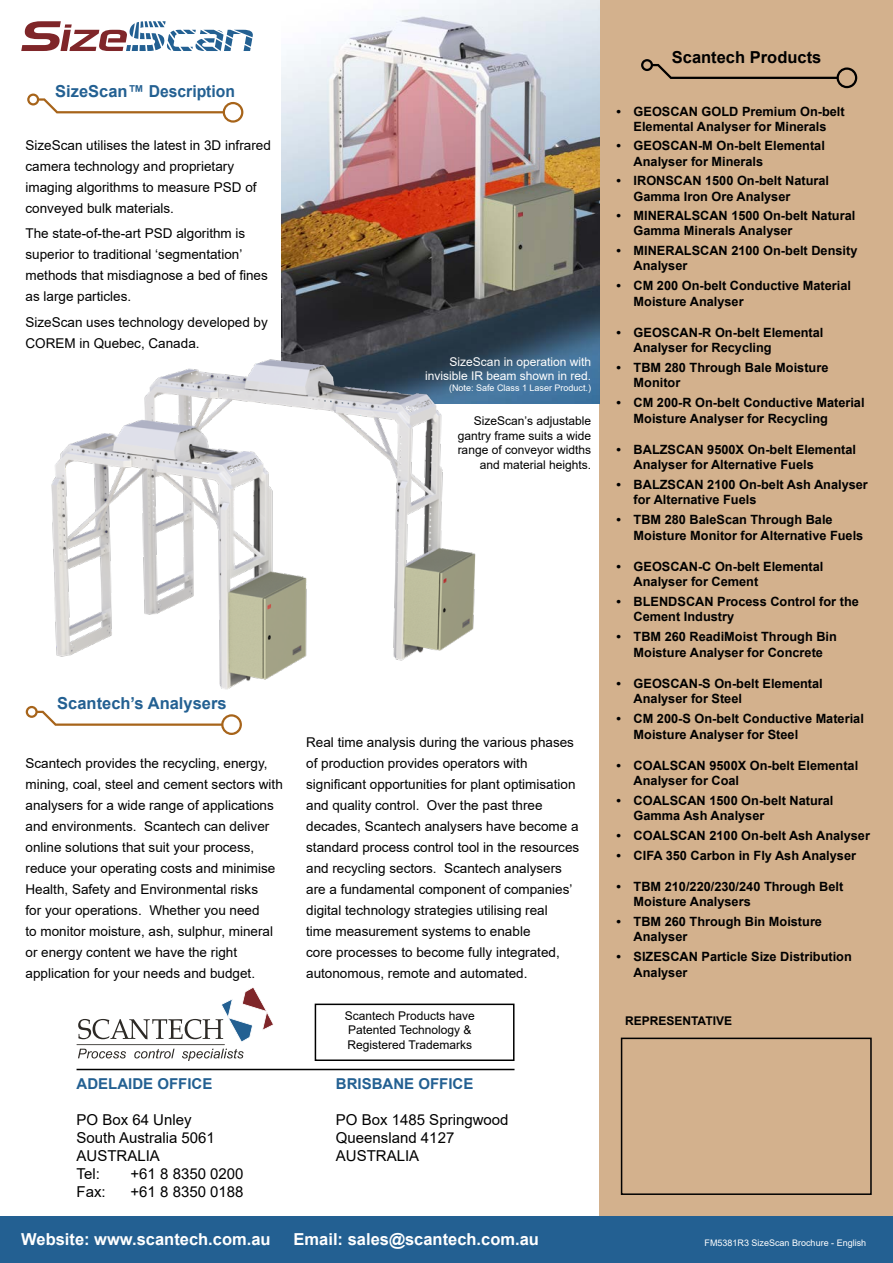
<style>
.page{position:relative;width:893px;height:1263px;background:#fff}
.page>*{position:absolute;margin:0;border:0;box-sizing:border-box;transform-origin:0 0}
.t1{font:700 16.5px "Arial";color:#fff}
.t2{font:700 16.5px "Arial";color:#236092}
.t3{font:700 16.5px "Arial";color:#000}
.t4{font:15px/18px "Arial";color:#000}
.t5{font:700 15px "Arial";color:#236092}
.t6{font:13.5px/21px "Arial";color:#000}
.t7{font:700 12.75px/15.3px "Arial";color:#000}
.t8{font:12px/14.4px "Arial";color:#000}
.t9{font:12px/14.4px "Arial";color:#fff;text-align:right}
.t10{font:700 12px "Arial";color:#000}
.t11{font:9px "Arial";color:#fff}
</style>
<div class="page">
<div style="left:600px;top:0;width:293px;height:1220px;background:#d3b18d"></div>
<div style="left:0;top:1216px;width:893px;height:47px;background:#236092"></div>
<svg style="left:78px;top:1049px;width:48px;height:9px"></svg>
<svg style="left:134px;top:1049px;width:41px;height:9px"></svg>
<svg style="left:182px;top:1049px;width:62px;height:12px"></svg>
<svg style="left:78px;top:987px;width:195px;height:55px"></svg>
<hr style="left:77px;top:1044px;width:148px;height:1px;background:#2d2a26">
<div style="left:315px;top:1003px;width:199px;height:58px;border:2px solid #000"></div>
<img style="left:281px;top:0;width:319px;height:404px">
<img style="left:25px;top:340px;width:481px;height:374px">
<svg style="left:641px;top:59px;width:216px;height:29px"></svg>
<svg style="left:26px;top:706px;width:216px;height:29px"></svg>
<svg style="left:27px;top:94px;width:216px;height:29px"></svg>
<hr style="left:77px;top:1069px;width:437px;height:1px;background:#000">
<div style="left:621px;top:1037px;width:251px;height:158px;border:2px solid #000"></div>
<svg style="left:21px;top:21px;width:232px;height:30px"></svg>
<p class="t2" style="left:55px;top:80px;width:181px">SizeScan™ Description</p>
<p class="t6" style="left:26px;top:135px;width:247px">SizeScan utilises the latest in 3D infrared camera technology and proprietary imaging algorithms to measure PSD of conveyed bulk materials.</p>
<p class="t6" style="left:26px;top:223px;width:244px">The state-of-the-art PSD algorithm is superior to traditional ‘segmentation’ methods that misdiagnose a bed of fines as large particles.</p>
<p class="t6" style="left:26px;top:311px;width:244px">SizeScan uses technology developed by<br>COREM in Quebec, Canada.</p>
<p class="t9" style="left:425px;top:354px;width:167px">SizeScan in operation with invisible IR beam shown in red.</p>
<p class="t11" style="left:449px;top:382px;width:144px">(Note: Safe Class 1 Laser Product.)</p>
<p class="t8" style="left:458px;top:414px;width:135px;text-align:right">SizeScan’s adjustable gantry frame suits a wide range of conveyor widths and material heights.</p>
<p class="t2" style="left:57px;top:692px;width:171px">Scantech’s Analysers</p>
<p class="t6" style="left:26px;top:753px;width:259px">Scantech provides the recycling, energy, mining, coal, steel and cement sectors with analysers for a wide range of applications and environments. Scantech can deliver online solutions that suit your process, reduce your operating costs and minimise Health, Safety and Environmental risks<br>for your operations. Whether you need<br>to monitor moisture, ash, sulphur, mineral or energy content we have the right application for your needs and budget.</p>
<p class="t5" style="left:77px;top:1073px;width:137px">ADELAIDE OFFICE</p>
<p class="t4" style="left:77px;top:1110px;width:140px">PO Box 64 Unley<br>South Australia 5061<br>AUSTRALIA<br>Tel:</p>
<p class="t4" style="left:131px;top:1164px;width:115px">+61 8 8350 0200</p>
<p class="t4" style="left:77px;top:1182px;width:31px">Fax:</p>
<p class="t4" style="left:131px;top:1182px;width:115px">+61 8 8350 0188</p>
<p class="t6" style="left:306px;top:732px;width:275px">Real time analysis during the various phases of production provides operators with significant opportunities for plant optimisation and quality control. Over the past three decades, Scantech analysers have become a standard process control tool in the resources and recycling sectors. Scantech analysers are a fundamental component of companies’ digital technology strategies utilising real<br>time measurement systems to enable<br>core processes to become fully integrated, autonomous, remote and automated.</p>
<p class="t8" style="left:345px;top:1008px;width:132px">Scantech Products have<br>Patented Technology &amp;<br>Registered Trademarks</p>
<p class="t5" style="left:336px;top:1073px;width:139px">BRISBANE OFFICE</p>
<p class="t4" style="left:336px;top:1111px;width:174px">PO Box 1485 Springwood<br>Queensland 4127<br>AUSTRALIA</p>
<p class="t3" style="left:672px;top:46px;width:151px">Scantech Products</p>
<p class="t7" style="left:617px;top:104px;width:230px;text-align:center">• GEOSCAN GOLD Premium On-belt<br>Elemental Analyser for Minerals</p>
<p class="t7" style="left:634px;top:138px;width:193px;text-indent:-17px">• GEOSCAN-M On-belt Elemental<br>Analyser for Minerals</p>
<p class="t7" style="left:634px;top:173px;width:197px;text-indent:-17px">• IRONSCAN 1500 On-belt Natural<br>Gamma Iron Ore Analyser</p>
<p class="t7" style="left:634px;top:208px;width:223px;text-indent:-17px">• MINERALSCAN 1500 On-belt Natural<br>Gamma Minerals Analyser</p>
<p class="t7" style="left:634px;top:243px;width:225px;text-indent:-17px">• MINERALSCAN 2100 On-belt Density<br>Analyser</p>
<p class="t7" style="left:634px;top:277px;width:219px;line-height:16.2px;text-indent:-17px">• CM 200 On-belt Conductive Material<br>Moisture Analyser</p>
<p class="t7" style="left:634px;top:325px;width:191px;text-indent:-17px">• GEOSCAN-R On-belt Elemental<br>Analyser for Recycling</p>
<p class="t7" style="left:634px;top:360px;width:196px;text-indent:-17px">• TBM 280 Through Bale Moisture<br>Monitor</p>
<p class="t7" style="left:634px;top:394px;width:232px;line-height:16.2px;text-indent:-17px">• CM 200-R On-belt Conductive Material<br>Moisture Analyser for Recycling</p>
<p class="t7" style="left:634px;top:442px;width:224px;text-indent:-17px">• BALZSCAN 9500X On-belt Elemental<br>Analyser for Alternative Fuels</p>
<p class="t7" style="left:634px;top:477px;width:236px;text-indent:-17px">• BALZSCAN 2100 On-belt Ash Analyser for Alternative Fuels</p>
<p class="t7" style="left:634px;top:511px;width:231px;line-height:16.2px;text-indent:-17px">• TBM 280 BaleScan Through Bale<br>Moisture Monitor for Alternative Fuels</p>
<p class="t7" style="left:634px;top:559px;width:191px;text-indent:-17px">• GEOSCAN-C On-belt Elemental<br>Analyser for Cement</p>
<p class="t7" style="left:634px;top:594px;width:227px;text-indent:-17px">• BLENDSCAN Process Control for the<br>Cement Industry</p>
<p class="t7" style="left:617px;top:628px;width:222px;line-height:16.2px;text-align:center">• TBM 260 ReadiMoist Through Bin<br>Moisture Analyser for Concrete</p>
<p class="t7" style="left:634px;top:676px;width:191px;text-indent:-17px">• GEOSCAN-S On-belt Elemental<br>Analyser for Steel</p>
<p class="t7" style="left:634px;top:710px;width:232px;line-height:16.2px;text-indent:-17px">• CM 200-S On-belt Conductive Material<br>Moisture Analyser for Steel</p>
<p class="t7" style="left:634px;top:758px;width:226px;text-indent:-17px">• COALSCAN 9500X On-belt Elemental<br>Analyser for Coal</p>
<p class="t7" style="left:634px;top:793px;width:201px;text-indent:-17px">• COALSCAN 1500 On-belt Natural<br>Gamma Ash Analyser</p>
<p class="t7" style="left:617px;top:828px;width:255px">• COALSCAN 2100 On-belt Ash Analyser</p>
<p class="t7" style="left:617px;top:848px;width:241px">• CIFA 350 Carbon in Fly Ash Analyser</p>
<p class="t7" style="left:634px;top:879px;width:211px;text-indent:-17px">• TBM 210/220/230/240 Through Belt<br>Moisture Analysers</p>
<p class="t7" style="left:634px;top:914px;width:190px;text-indent:-17px">• TBM 260 Through Bin Moisture<br>Analyser</p>
<p class="t7" style="left:634px;top:948px;width:220px;line-height:16.2px;text-indent:-17px">• SIZESCAN Particle Size Distribution<br>Analyser</p>
<p class="t10" style="left:625px;top:1012px;width:108px">REPRESENTATIVE</p>
<p class="t1" style="left:21px;top:1228px;width:251px">Website: www.scantech.com.au</p>
<p class="t1" style="left:294px;top:1228px;width:247px">Email: sales@scantech.com.au</p>
<p class="t11" style="left:705px;top:1236px;width:163px">FM5381R3 SizeScan Brochure - English</p>
</div>
